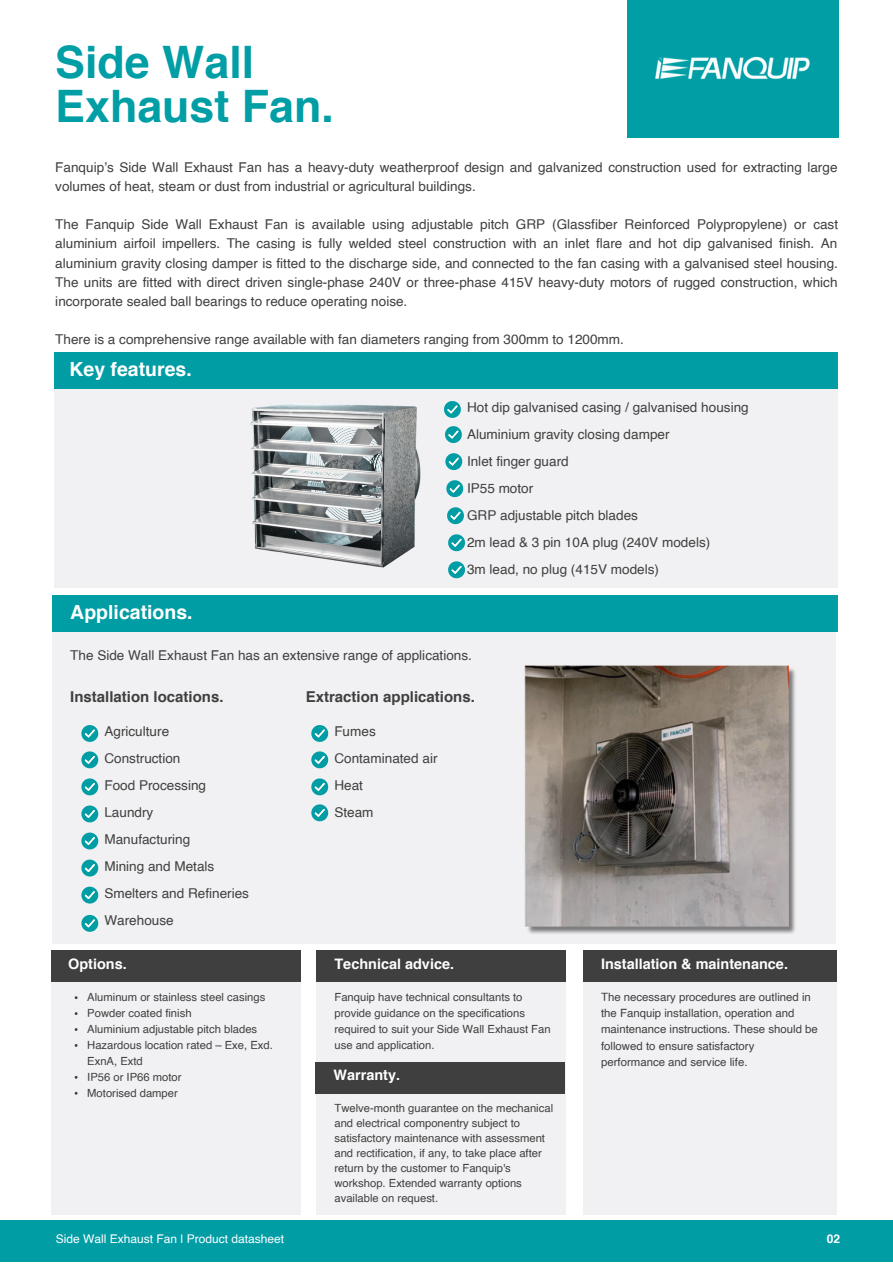
<style>
.page{position:relative;width:893px;height:1264px;background:#fff}
.page>*{position:absolute;margin:0;border:0;box-sizing:border-box;transform-origin:0 0}
.t1{font:700 44.7px/43.8px "Helvetica";color:#019ea5}
.t2{font:700 19.5px "Helvetica";color:#fff}
.t3{font:700 15px "Helvetica";color:#3f3f3f}
.t4{font:700 14.4px "Helvetica";color:#fff}
.t5{font:13.5px/19px "Helvetica";color:#3f3f3f}
.t6{font:12px "Helvetica";color:#fff}
.t7{font:700 12px "Helvetica";color:#fff}
.t8{font:11.4px/16.2px "Helvetica";color:#3f3f3f}
.t9{font:11.25px/15px "Helvetica";color:#3f3f3f}
</style>
<div class="page">
<div style="left:627px;top:0;width:211px;height:138px;background:#019ea5"></div>
<img style="left:655px;top:56px;width:155px;height:24px">
<div style="left:52px;top:595px;width:783px;height:348px;background:#f1f1f3"></div>
<div style="left:54px;top:355px;width:783px;height:232px;background:#f1f1f3"></div>
<div style="left:54px;top:352px;width:783px;height:37px;background:#009da5"></div>
<div style="left:52px;top:595px;width:785px;height:37px;background:#009da5"></div>
<svg style="left:81px;top:725px;width:17px;height:17px"></svg>
<svg style="left:81px;top:751px;width:17px;height:17px"></svg>
<svg style="left:81px;top:778px;width:17px;height:17px"></svg>
<svg style="left:81px;top:805px;width:17px;height:17px"></svg>
<svg style="left:311px;top:725px;width:17px;height:17px"></svg>
<svg style="left:311px;top:751px;width:17px;height:17px"></svg>
<svg style="left:311px;top:778px;width:17px;height:17px"></svg>
<div style="left:51px;top:950px;width:249px;height:264px;background:#f1f1f3"></div>
<div style="left:51px;top:950px;width:249px;height:31px;background:#3f3f3f"></div>
<div style="left:316px;top:950px;width:250px;height:264px;background:#f1f1f3"></div>
<div style="left:316px;top:950px;width:250px;height:31px;background:#3f3f3f"></div>
<div style="left:583px;top:950px;width:253px;height:264px;background:#f1f1f3"></div>
<div style="left:583px;top:950px;width:253px;height:31px;background:#3f3f3f"></div>
<div style="left:315px;top:1062px;width:250px;height:31px;background:#3f3f3f"></div>
<div style="left:0;top:1220px;width:892px;height:41px;background:#009da5"></div>
<svg style="left:444px;top:401px;width:17px;height:17px"></svg>
<svg style="left:445px;top:426px;width:17px;height:17px"></svg>
<svg style="left:445px;top:453px;width:17px;height:17px"></svg>
<svg style="left:446px;top:480px;width:17px;height:17px"></svg>
<svg style="left:447px;top:507px;width:17px;height:17px"></svg>
<svg style="left:81px;top:832px;width:17px;height:17px"></svg>
<svg style="left:81px;top:859px;width:17px;height:17px"></svg>
<svg style="left:311px;top:804px;width:17px;height:17px"></svg>
<svg style="left:81px;top:886px;width:17px;height:17px"></svg>
<svg style="left:81px;top:915px;width:17px;height:16px"></svg>
<img style="left:250px;top:404px;width:171px;height:164px">
<svg style="left:448px;top:534px;width:17px;height:17px"></svg>
<svg style="left:448px;top:561px;width:17px;height:17px"></svg>
<img style="left:524px;top:665px;width:271px;height:269px">
<p class="t1" style="left:55px;top:44px;width:280px">Side Wall<br>Exhaust Fan.</p>
<p class="t5" style="left:55px;top:159px;width:783px">Fanquip’s Side Wall Exhaust Fan has a heavy-duty weatherproof design and galvanized construction used for extracting large volumes of heat, steam or dust from industrial or agricultural buildings.</p>
<p class="t5" style="left:55px;top:216px;width:784px;text-align:justify">The Fanquip Side Wall Exhaust Fan is available using adjustable pitch GRP (Glassfiber Reinforced Polypropylene) or cast aluminium airfoil impellers. The casing is fully welded steel construction with an inlet flare and hot dip galvanised finish. An aluminium gravity closing damper is fitted to the discharge side, and connected to the fan casing with a galvanised steel housing.<br>The units are fitted with direct driven single-phase 240V or three-phase 415V heavy-duty motors of rugged construction, which incorporate sealed ball bearings to reduce operating noise.</p>
<p class="t5" style="left:55px;top:331px;width:570px">There is a comprehensive range available with fan diameters ranging from 300mm to 1200mm.</p>
<p class="t2" style="left:69px;top:360px;width:124px">Key features.</p>
<p class="t5" style="left:467px;top:399px;width:283px">Hot dip galvanised casing / galvanised housing</p>
<p class="t5" style="left:467px;top:426px;width:204px">Aluminium gravity closing damper</p>
<p class="t5" style="left:467px;top:453px;width:103px">Inlet finger guard</p>
<p class="t5" style="left:467px;top:480px;width:68px">IP55 motor</p>
<p class="t5" style="left:467px;top:507px;width:172px">GRP adjustable pitch blades</p>
<p class="t5" style="left:467px;top:534px;width:245px">2m lead &amp; 3 pin 10A plug (240V models)</p>
<p class="t5" style="left:467px;top:561px;width:193px">3m lead, no plug (415V models)</p>
<p class="t2" style="left:70px;top:604px;width:124px">Applications.</p>
<p class="t5" style="left:70px;top:647px;width:403px">The Side Wall Exhaust Fan has an extensive range of applications.</p>
<p class="t3" style="left:70px;top:690px;width:155px">Installation locations.</p>
<p class="t3" style="left:306px;top:690px;width:170px">Extraction applications.</p>
<p class="t5" style="left:104px;top:723px;width:66px">Agriculture</p>
<p class="t5" style="left:104px;top:750px;width:78px">Construction</p>
<p class="t5" style="left:104px;top:777px;width:103px">Food Processing</p>
<p class="t5" style="left:104px;top:804px;width:50px">Laundry</p>
<p class="t5" style="left:104px;top:831px;width:87px">Manufacturing</p>
<p class="t5" style="left:104px;top:858px;width:111px">Mining and Metals</p>
<p class="t5" style="left:104px;top:885px;width:146px">Smelters and Refineries</p>
<p class="t5" style="left:104px;top:912px;width:71px">Warehouse</p>
<p class="t4" style="left:68px;top:957px;width:60px">Options.</p>
<p class="t9" style="left:87px;top:990px;width:179px">Aluminum or stainless steel casings</p>
<p class="t9" style="left:87px;top:1006px;width:106px">Powder coated finish</p>
<p class="t9" style="left:87px;top:1022px;width:171px">Aluminium adjustable pitch blades</p>
<p class="t9" style="left:87px;top:1037px;width:187px;line-height:15.9px">Hazardous location rated – Exe, Exd.<br>ExnA, Extd</p>
<p class="t9" style="left:87px;top:1070px;width:96px">IP56 or IP66 motor</p>
<p class="t9" style="left:87px;top:1085px;width:92px">Motorised damper</p>
<p class="t5" style="left:334px;top:723px;width:43px">Fumes</p>
<p class="t5" style="left:334px;top:750px;width:105px">Contaminated air</p>
<p class="t5" style="left:334px;top:777px;width:30px">Heat</p>
<p class="t5" style="left:334px;top:804px;width:41px">Steam</p>
<p class="t4" style="left:334px;top:957px;width:121px">Technical advice.</p>
<p class="t9" style="left:334px;top:989px;width:217px;line-height:15.9px">Fanquip have technical consultants to provide guidance on the specifications required to suit your Side Wall Exhaust Fan use and application.</p>
<p class="t4" style="left:333px;top:1069px;width:68px">Warranty.</p>
<p class="t9" style="left:334px;top:1101px;width:220px">Twelve-month guarantee on the mechanical and electrical componentry subject to satisfactory maintenance with assessment and rectification, if any, to take place after return by the customer to Fanquip's workshop. Extended warranty options available on request.</p>
<p class="t4" style="left:601px;top:957px;width:188px">Installation &amp; maintenance.</p>
<p class="t8" style="left:601px;top:989px;width:218px">The necessary procedures are outlined in the Fanquip installation, operation and maintenance instructions. These should be followed to ensure satisfactory performance and service life.</p>
<p class="t6" style="left:56px;top:1234px;width:230px">Side Wall Exhaust Fan | Product datasheet</p>
<p class="t7" style="left:826px;top:1234px;width:15px">02</p>
</div>
